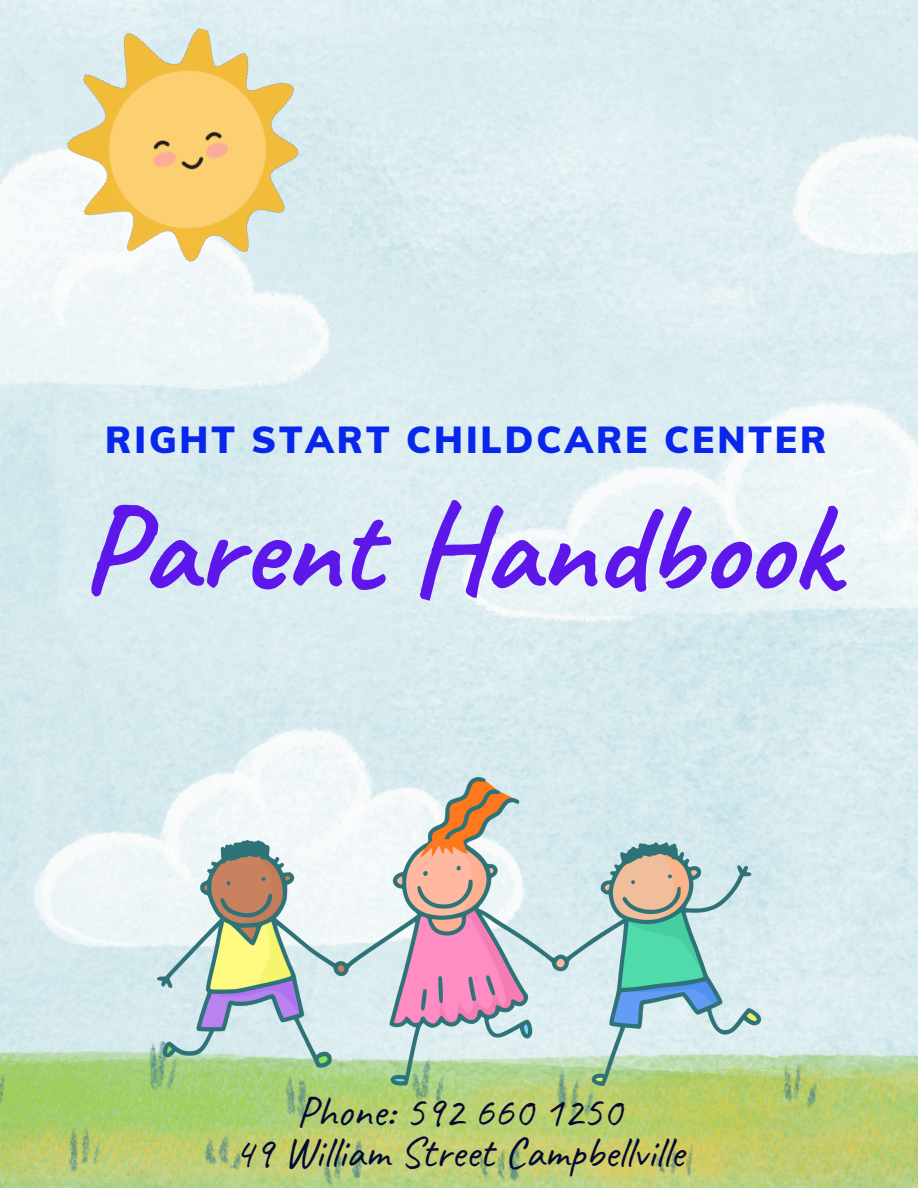
<style>
.page{position:relative;width:918px;height:1188px;background:#fff}
.page>*{position:absolute;margin:0;border:0;box-sizing:border-box;transform-origin:0 0}
.t1{font:700 124.5px "Caveat";color:#5e17eb}
.t2{font:43.5px/41.7px "Caveat";color:#050a30;text-align:center}
.t3{font:900 36.75px "Muli";letter-spacing:.08em;color:#0927eb}
</style>
<div class="page">
<img style="left:0;top:0;width:918px;height:1188px">
<img style="left:158px;top:777px;width:603px;height:308px">
<img style="left:39px;top:0;width:289px;height:291px">
<h1 class="t3" style="left:105px;top:416px;width:723px">RIGHT START CHILDCARE CENTER</h1>
<p class="t1" style="left:81px;top:470px;width:757px">Parent Handbook</p>
<p class="t2" style="left:234px;top:1091px;width:452px">Phone: 592 660 1250<br>49 William Street Campbellville</p>
</div>
